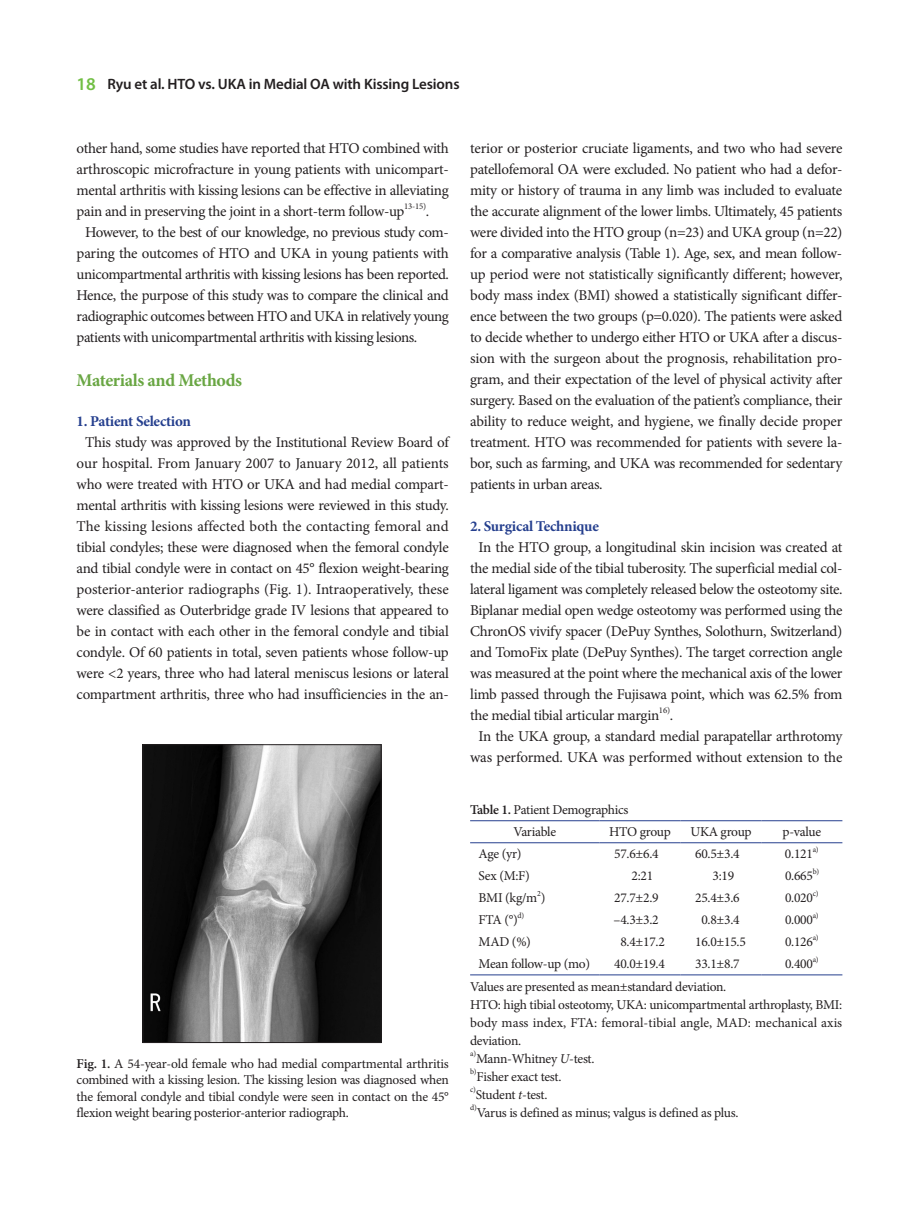
<style>
.page{position:relative;width:919px;height:1217px;background:#fff}
.page>*{position:absolute;margin:0;border:0;box-sizing:border-box;transform-origin:0 0}
.t1{font:700 18px "Minion Pro";letter-spacing:-.02em;color:#69a643}
.t2{font:15px/21px "Minion Pro";letter-spacing:-.02em;color:#231f20;text-align:justify}
.t3{font:600 15px "Myriad Pro";letter-spacing:-.01em;color:#231f20}
.t4{font:700 15px "Minion Pro";letter-spacing:-.02em;color:#253f8e}
.t5{font:13.5px/16.2px "Minion Pro";letter-spacing:-.02em;color:#231f20}
.t6{font:8.7px "Minion Pro";color:#231f20}
.t7{font:7.8px "Minion Pro";color:#231f20}
.s1{font-size:18px;color:#71bf44}
.s2{font-weight:600}
.s3{font-style:italic}
</style>
<div class="page">
<img style="left:145px;top:746px;width:234px;height:294px">
<div style="left:143px;top:744px;width:238px;height:298px;border:1px solid #231f20"></div>
<hr style="left:470px;top:820px;width:129px;height:1px;background:#253f8e">
<hr style="left:599px;top:820px;width:81px;height:1px;background:#253f8e">
<hr style="left:680px;top:820px;width:81px;height:1px;background:#253f8e">
<hr style="left:761px;top:820px;width:81px;height:1px;background:#253f8e">
<hr style="left:470px;top:842px;width:129px;height:1px;background:#253f8e">
<hr style="left:599px;top:842px;width:81px;height:1px;background:#253f8e">
<hr style="left:680px;top:842px;width:81px;height:1px;background:#253f8e">
<hr style="left:761px;top:842px;width:81px;height:1px;background:#253f8e">
<hr style="left:470px;top:974px;width:129px;height:1px;background:#253f8e">
<hr style="left:599px;top:974px;width:81px;height:1px;background:#253f8e">
<hr style="left:680px;top:974px;width:81px;height:1px;background:#253f8e">
<hr style="left:761px;top:974px;width:81px;height:1px;background:#253f8e">
<p class="t3" style="left:77px;top:74px;width:384px"><span class="s1">18</span> Ryu et al. HTO vs. UKA in Medial OA with Kissing Lesions</p>
<p class="t2" style="left:77px;top:137px;width:374px">other hand, some studies have reported that HTO combined with arthroscopic microfracture in young patients with unicompart&shy;mental arthritis with kissing lesions can be effective in alleviating pain and in preserving the joint in a short-term follow-up</p>
<p class="t6" style="left:404px;top:200px;width:24px">13-15)</p>
<p class="t2" style="left:426px;top:200px;width:5px">.</p>
<p class="t2" style="left:85px;top:221px;width:365px">However, to the best of our knowledge, no previous study com-</p>
<p class="t2" style="left:77px;top:242px;width:374px">paring the outcomes of HTO and UKA in young patients with</p>
<p class="t2" style="left:77px;top:263px;width:374px">unicompartmental arthritis with kissing lesions has been reported.</p>
<p class="t2" style="left:77px;top:284px;width:373px">Hence, the purpose of this study was to compare the clinical and</p>
<p class="t2" style="left:77px;top:305px;width:374px">radiographic outcomes between HTO and UKA in relatively young</p>
<p class="t2" style="left:77px;top:326px;width:342px">patients with unicompartmental arthritis with kissing lesions.</p>
<p class="t1" style="left:77px;top:368px;width:167px">Materials and Methods</p>
<p class="t4" style="left:77px;top:410px;width:116px">1. Patient Selection</p>
<p class="t2" style="left:77px;top:431px;width:374px;text-align:center">This study was approved by the Institutional Review Board of our hospital. From January 2007 to January 2012, all patients who were treated with HTO or UKA and had medial compart&shy;mental arthritis with kissing lesions were reviewed in this study.<br>The kissing lesions affected both the contacting femoral and tibial condyles; these were diagnosed when the femoral condyle and tibial condyle were in contact on 45° flexion weight-bearing posterior-anterior radiographs (Fig. 1). Intraoperatively, these were classified as Outerbridge grade IV lesions that appeared to be in contact with each other in the femoral condyle and tibial condyle. Of 60 patients in total, seven patients whose follow-up were &lt;2 years, three who had lateral meniscus lesions or lateral compartment arthritis, three who had insufficiencies in the an-</p>
<p class="t5" style="left:77px;top:1055px;width:374px;text-align:justify"><span class="s2">Fig. 1.</span> A 54-year-old female who had medial compartmental arthritis combined with a kissing lesion. The kissing lesion was diagnosed when the femoral condyle and tibial condyle were seen in contact on the 45° flexion weight bearing posterior-anterior radiograph.</p>
<p class="t2" style="left:470px;top:137px;width:374px;text-align:left">terior or posterior cruciate ligaments, and two who had severe patellofemoral OA were excluded. No patient who had a defor&shy;mity or history of trauma in any limb was included to evaluate the accurate alignment of the lower limbs. Ultimately, 45 patients were divided into the HTO group (n=23) and UKA group (n=22) for a comparative analysis (Table 1). Age, sex, and mean follow&shy;up period were not statistically significantly different; however, body mass index (BMI) showed a statistically significant differ&shy;ence between the two groups (p=0.020). The patients were asked to decide whether to undergo either HTO or UKA after a discus&shy;sion with the surgeon about the prognosis, rehabilitation pro&shy;gram, and their expectation of the level of physical activity after surgery. Based on the evaluation of the patient’s compliance, their ability to reduce weight, and hygiene, we finally decide proper treatment. HTO was recommended for patients with severe la&shy;bor, such as farming, and UKA was recommended for sedentary patients in urban areas.</p>
<p class="t4" style="left:470px;top:515px;width:130px">2. Surgical Technique</p>
<p class="t2" style="left:470px;top:536px;width:374px;text-indent:9px">In the HTO group, a longitudinal skin incision was created at the medial side of the tibial tuberosity. The superficial medial col&shy;lateral ligament was completely released below the osteotomy site.<br>Biplanar medial open wedge osteotomy was performed using the ChronOS vivify spacer (DePuy Synthes, Solothurn, Switzerland) and TomoFix plate (DePuy Synthes). The target correction angle was measured at the point where the mechanical axis of the lower limb passed through the Fujisawa point, which was 62.5% from the medial tibial articular margin</p>
<p class="t6" style="left:659px;top:704px;width:13px">16)</p>
<p class="t2" style="left:669px;top:704px;width:5px">.</p>
<p class="t2" style="left:478px;top:725px;width:365px">In the UKA group, a standard medial parapatellar arthrotomy</p>
<p class="t2" style="left:470px;top:746px;width:374px">was performed. UKA was performed without extension to the</p>
<p class="t5" style="left:513px;top:798px;width:117px;line-height:22.4px;text-indent:-43px"><span class="s2">Table 1.</span> Patient Demographics<br>Variable</p>
<p class="t5" style="left:609px;top:823px;width:63px">HTO group</p>
<p class="t5" style="left:690px;top:823px;width:63px">UKA group</p>
<p class="t5" style="left:782px;top:823px;width:40px">p-value</p>
<p class="t5" style="left:478px;top:845px;width:44px">Age (yr)</p>
<p class="t5" style="left:614px;top:845px;width:46px">57.6±6.4</p>
<p class="t5" style="left:695px;top:845px;width:46px">60.5±3.4</p>
<p class="t5" style="left:785px;top:845px;width:29px">0.121</p>
<p class="t7" style="left:812px;top:843px;width:8px">a)</p>
<p class="t5" style="left:478px;top:867px;width:53px">Sex (M:F)</p>
<p class="t5" style="left:631px;top:867px;width:23px">2:21</p>
<p class="t5" style="left:712px;top:867px;width:23px">3:19</p>
<p class="t5" style="left:785px;top:867px;width:29px">0.665</p>
<p class="t7" style="left:812px;top:865px;width:8px">b)</p>
<p class="t5" style="left:478px;top:889px;width:68px">BMI (kg/m )</p>
<p class="t5" style="left:614px;top:889px;width:46px">27.7±2.9</p>
<p class="t5" style="left:695px;top:889px;width:46px">25.4±3.6</p>
<p class="t5" style="left:785px;top:889px;width:29px">0.020</p>
<p class="t7" style="left:812px;top:887px;width:7px">c)</p>
<p class="t7" style="left:537px;top:887px;width:5px">2</p>
<p class="t5" style="left:478px;top:911px;width:41px">FTA (°)</p>
<p class="t7" style="left:517px;top:909px;width:8px">d)</p>
<p class="t5" style="left:613px;top:911px;width:47px">–4.3±3.2</p>
<p class="t5" style="left:701px;top:911px;width:40px">0.8±3.4</p>
<p class="t5" style="left:785px;top:911px;width:29px">0.000</p>
<p class="t7" style="left:812px;top:909px;width:8px">a)</p>
<p class="t5" style="left:478px;top:933px;width:54px">MAD (%)</p>
<p class="t5" style="left:620px;top:933px;width:46px">8.4±17.2</p>
<p class="t5" style="left:695px;top:933px;width:52px">16.0±15.5</p>
<p class="t5" style="left:785px;top:933px;width:29px">0.126</p>
<p class="t7" style="left:812px;top:931px;width:8px">a)</p>
<p class="t5" style="left:478px;top:955px;width:113px">Mean follow-up (mo)</p>
<p class="t5" style="left:614px;top:955px;width:52px">40.0±19.4</p>
<p class="t5" style="left:695px;top:955px;width:46px">33.1±8.7</p>
<p class="t5" style="left:785px;top:955px;width:29px">0.400</p>
<p class="t7" style="left:812px;top:953px;width:8px">a)</p>
<p class="t5" style="left:470px;top:977px;width:374px;line-height:18px">Values are presented as mean±standard deviation.<br>HTO: high tibial osteotomy, UKA: unicompartmental arthroplasty, BMI: body mass index, FTA: femoral-tibial angle, MAD: mechanical axis deviation.</p>
<p class="t7" style="left:470px;top:1048px;width:8px">a)</p>
<p class="t5" style="left:476px;top:1050px;width:120px">Mann-Whitney <span class="s3">U</span>-test.</p>
<p class="t7" style="left:470px;top:1066px;width:8px">b)</p>
<p class="t5" style="left:476px;top:1068px;width:86px">Fisher exact test.</p>
<p class="t7" style="left:470px;top:1084px;width:7px">c)</p>
<p class="t5" style="left:476px;top:1086px;width:73px">Student <span class="s3">t</span>-test.</p>
<p class="t7" style="left:470px;top:1102px;width:8px">d)</p>
<p class="t5" style="left:476px;top:1104px;width:263px">Varus is defined as minus; valgus is defined as plus.</p>
</div>
